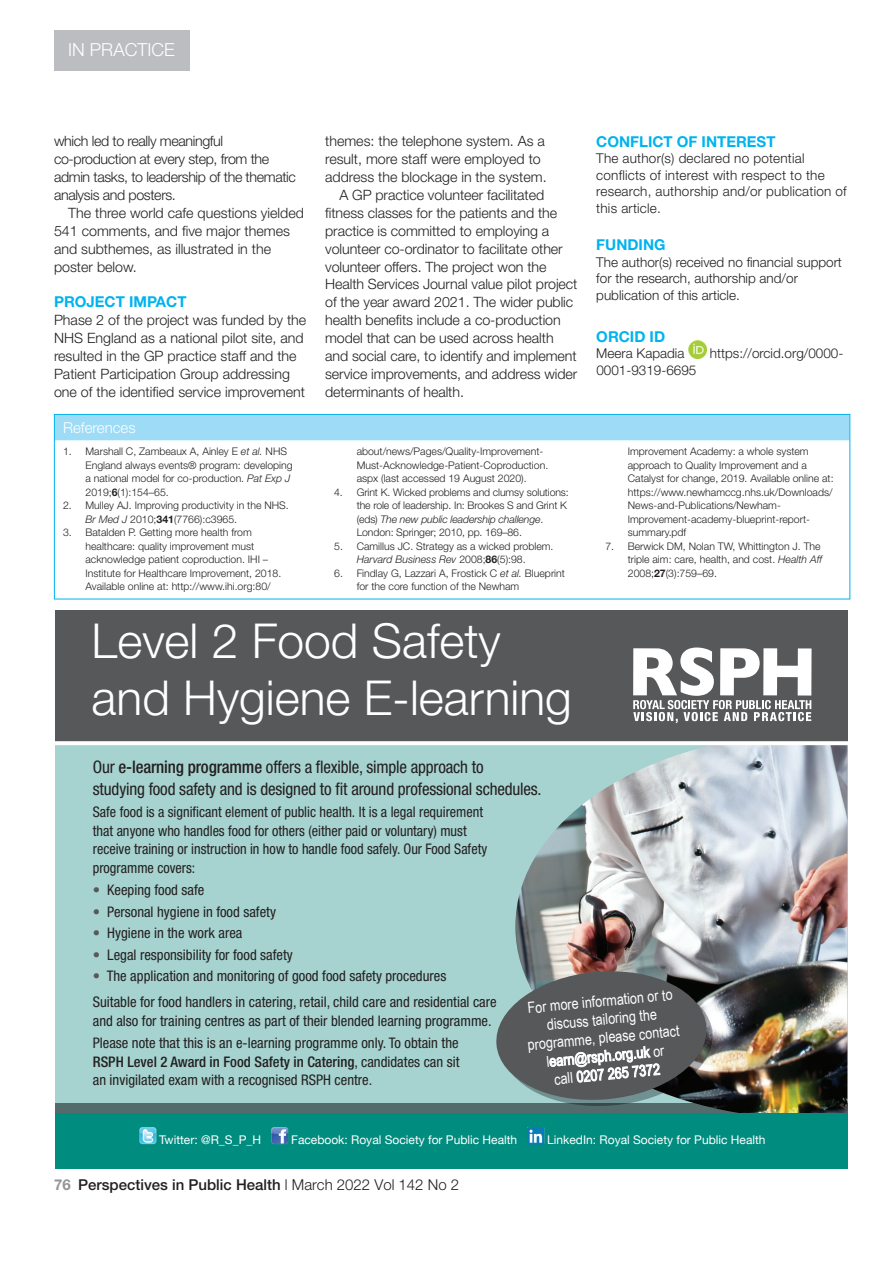
<style>
.page{position:relative;width:893px;height:1263px;background:#fff}
.page>*{position:absolute;margin:0;border:0;box-sizing:border-box;transform-origin:0 0}
.t1{font:300 47.85px/57.4px "Helvetica Neue LT Pro";color:#fff}
.t2{font:300 18px "Helvetica Neue LT Std";color:#fff}
.t3{font:condensed 17.25px/21.3px "Helvetica Neue";letter-spacing:-.01em;color:#231f20}
.t4{font:15.3px/18.3px "Arial Narrow";color:#fff;text-align:center}
.t5{font:500 15px "Helvetica Neue LT Std";color:#231f20}
.t6{font:700 15px "Helvetica Neue LT Std";color:#00b3ee}
.t7{font:300 15px "Helvetica Neue LT Std";color:#fff}
.t8{font:condensed 14.7px/18.6px "Helvetica Neue";color:#231f20}
.t9{font:300 14.25px/18px "Helvetica Neue LT Std";letter-spacing:-.005em;color:#231f20}
.t10{font:300 14.25px/18px "Helvetica Neue LT Std";letter-spacing:-.025em;color:#231f20}
.t11{font:300 13.5px/16.5px "Helvetica Neue LT Std";color:#231f20}
.t12{font:12px "Helvetica Neue";color:#fff}
.t13{font:300 10.5px/13.5px "Helvetica Neue LT Std";color:#231f20}
.s1{font-style:italic}
.s2{font-weight:700}
.s3{font-weight:500}
.s4{color:#57585a}
.s5{font-weight:700;color:#939598}
.s6{font-weight:300}
</style>
<div class="page">
<div style="left:54px;top:30px;width:135px;height:40px;background:#bcbdc0"></div>
<img style="left:688px;top:340px;width:18px;height:18px">
<div style="left:54px;top:415px;width:795px;height:25px;background:#9ddbf7"></div>
<div style="left:54px;top:414px;width:796px;height:185px;border:1px solid #00b3ee"></div>
<div style="left:55px;top:610px;width:792px;height:559px;background:#a6d2cf"></div>
<div style="left:55px;top:1103px;width:792px;height:19px;background:#536b6b"></div>
<img style="left:515px;top:745px;width:332px;height:368px">
<div style="left:55px;top:1113px;width:792px;height:56px;background:#008c7f"></div>
<div style="left:55px;top:610px;width:792px;height:133px;background:#57585a"></div>
<img style="left:527px;top:1127px;width:17px;height:17px">
<img style="left:139px;top:1127px;width:17px;height:17px">
<img style="left:271px;top:1127px;width:17px;height:17px">
<svg style="left:55px;top:741px;width:792px;height:4px;background:#f6f6f6"></svg>
<svg style="left:633px;top:647px;width:178px;height:76px"></svg>
<svg style="left:496px;top:967px;width:220px;height:143px;background:#676d6e"></svg>
<h2 class="t2" style="left:68px;top:39px;width:108px">IN PRACTICE</h2>
<h3 class="t10" style="left:54px;top:132px;width:243px">which led to really meaningful co-production at every step, from the admin tasks, to leadership of the thematic analysis and posters.</h3>
<h3 class="t9" style="left:54px;top:204px;width:251px;text-indent:14px">The three world cafe questions yielded<br>541 comments, and five major themes and subthemes, as illustrated in the poster below.</h3>
<h3 class="t6" style="left:54px;top:292px;width:92px">PROJECT IMPA</h3>
<h3 class="t6" style="left:166px;top:292px;width:22px">CT</h3>
<h3 class="t9" style="left:54px;top:310px;width:254px">Phase 2 of the project was funded by the NHS England as a national pilot site, and resulted in the GP practice staff and the Patient Participation Group addressing one of the identified service improvement</h3>
<h3 class="t7" style="left:63px;top:418px;width:74px">References</h3>
<p class="t13" style="left:86px;top:445px;width:209px;text-indent:-23px">1. Marshall C, Zambeaux A, Ainley E <span class="s1">et al.</span> NHS England always events® program: developing a national model for co-production. <span class="s1">Pat Exp J </span>2019;<span class="s2">6</span>(1):154–65.</p>
<p class="t13" style="left:86px;top:499px;width:205px;text-indent:-23px">2. Mulley AJ. Improving productivity in the NHS.<br><span class="s1">Br Med J</span> 2010;<span class="s2">341</span>(7766):c3965.</p>
<p class="t13" style="left:86px;top:526px;width:197px;text-indent:-23px">3. Batalden P. Getting more health from healthcare: quality improvement must acknowledge patient coproduction. IHI – Institute for Healthcare Improvement, 2018.<br>Available online at: http://www.ihi.org:80/</p>
<h3 class="t9" style="left:325px;top:132px;width:221px">themes: the telephone system. As a</h3>
<h3 class="t9" style="left:325px;top:150px;width:217px">result, more staff were employed to</h3>
<h3 class="t9" style="left:325px;top:168px;width:223px">address the blockage in the system.</h3>
<h3 class="t9" style="left:339px;top:186px;width:206px">A GP practice volunteer facilitated</h3>
<h3 class="t9" style="left:325px;top:204px;width:234px">fitness classes for the patients and the</h3>
<h3 class="t9" style="left:325px;top:221px;width:225px">practice is committed to employing a</h3>
<h3 class="t9" style="left:325px;top:239px;width:239px">volunteer co-ordinator to facilitate other</h3>
<h3 class="t9" style="left:325px;top:257px;width:223px">volunteer offers. The project won the</h3>
<h3 class="t9" style="left:325px;top:275px;width:254px">Health Services Journal value pilot project</h3>
<h3 class="t9" style="left:325px;top:293px;width:250px">of the year award 2021. The wider public</h3>
<h3 class="t9" style="left:325px;top:311px;width:237px">health benefits include a co-production</h3>
<h3 class="t9" style="left:325px;top:329px;width:230px">model that can be used across health</h3>
<h3 class="t9" style="left:325px;top:346px;width:253px">and social care, to identify and implement</h3>
<h3 class="t9" style="left:325px;top:364px;width:254px">service improvements, and address wider</h3>
<h3 class="t9" style="left:325px;top:382px;width:140px">determinants of health.</h3>
<p class="t13" style="left:357px;top:445px;width:193px">about/news/Pages/Quality-Improvement-<br>Must-Acknowledge-Patient-Coproduction. aspx (last accessed 19 August 2020).</p>
<p class="t13" style="left:357px;top:485px;width:214px;text-indent:-23px">4. Grint K. Wicked problems and clumsy solutions: the role of leadership. In: Brookes S and Grint K (eds) <span class="s1">The new public leadership challenge</span>.<br>London: Springer; 2010, pp. 169–86.</p>
<p class="t13" style="left:334px;top:539px;width:221px;text-align:center">5. Camillus JC. Strategy as a wicked problem.<br><span class="s1">Harvard Business Rev</span> 2008;<span class="s2">86</span>(5):98.</p>
<p class="t13" style="left:357px;top:566px;width:210px;text-indent:-23px">6. Findlay G, Lazzari A, Frostick C <span class="s1">et al.</span> Blueprint for the core function of the Newham</p>
<h1 class="t1" style="left:92px;top:611px;width:482px">Level 2 Food Safety and Hygiene E-learning</h1>
<h3 class="t6" style="left:596px;top:132px;width:181px">CONFLICT OF INTEREST</h3>
<p class="t11" style="left:596px;top:150px;width:252px">The author(s) declared no potential conflicts of interest with respect to the research, authorship and/or publication of this article.</p>
<h3 class="t6" style="left:596px;top:236px;width:71px">FUNDING</h3>
<p class="t11" style="left:596px;top:253px;width:247px">The author(s) received no financial support for the research, authorship and/or publication of this article.</p>
<h3 class="t6" style="left:596px;top:327px;width:12px">ORC</h3>
<h3 class="t6" style="left:630px;top:327px;width:28px">ID ID</h3>
<p class="t11" style="left:596px;top:345px;width:90px">Meera Kapadia</p>
<p class="t11" style="left:710px;top:345px;width:135px">https://orcid.org/0000-</p>
<p class="t11" style="left:596px;top:361px;width:102px">0001-9319-6695</p>
<p class="t13" style="left:628px;top:445px;width:207px">Improvement Academy: a whole system approach to Quality Improvement and a Catalyst for change, 2019. Available online at: https://www.newhamccg.nhs.uk/Downloads/ News-and-Publications/Newham-Improvement-academy-blueprint-report&shy;summary.pdf</p>
<p class="t13" style="left:628px;top:539px;width:196px;text-indent:-23px">7. Berwick DM, Nolan TW, Whittington J. The triple aim: care, health, and cost. <span class="s1">Health Aff<br></span>2008;<span class="s2">27</span>(3):759–69.</p>
<h3 class="t3" style="left:93px;top:756px;width:450px">Our <span class="s3">e-learning programme</span> offers a flexible, simple approach to<br>studying food safety and is designed to fit around professional schedules.</h3>
<p class="t8" style="left:93px;top:802px;width:396px">Safe food is a significant element of public health. It is a legal requirement that anyone who handles food for others (either paid or voluntary) must receive training or instruction in how to handle food safely. Our Food Safety programme covers:</p>
<h3 class="t8" style="left:93px;top:880px;width:113px"><span class="s4">•</span> Keeping food safe</h3>
<h3 class="t8" style="left:93px;top:902px;width:185px"><span class="s4">•</span> Personal hygiene in food safety</h3>
<h3 class="t8" style="left:93px;top:923px;width:151px"><span class="s4">•</span> Hygiene in the work area</h3>
<h3 class="t8" style="left:93px;top:945px;width:202px"><span class="s4">•</span> Legal responsibility for food safety</h3>
<h3 class="t8" style="left:93px;top:963px;width:405px;line-height:26.1px"><span class="s4">•</span> The application and monitoring of good food safety procedures<br>Suitable for food handlers in catering, retail, child care and residential care</h3>
<h3 class="t8" style="left:93px;top:1009px;width:400px;line-height:22.4px">and also for training centres as part of their blended learning programme.<br>Please note that this is an e-learning programme only. To obtain the</h3>
<h3 class="t8" style="left:93px;top:1052px;width:368px"><span class="s3">RSPH Level 2 Award in Food Safety in Catering</span>, candidates can sit an invigilated exam with a recognised RSPH centre.</h3>
<h3 class="t4" style="left:524px;top:998px;width:154px;rotate:-5deg">For more information or to discuss tailoring the programme, please contact learn@rsph.org.uk or<br>call 0207 265 7372</h3>
<p class="t12" style="left:159px;top:1132px;width:104px">Twitter: @R_S_P_H</p>
<p class="t12" style="left:291px;top:1132px;width:228px">Facebook: Royal Society for Public Health</p>
<p class="t12" style="left:547px;top:1132px;width:220px">LinkedIn: Royal Society for Public Health</p>
<h3 class="t5" style="left:54px;top:1175px;width:407px"><span class="s5">76</span> Perspectives in Public Health <span class="s6">l March 2022 Vol 142 No 2</span></h3>
</div>
